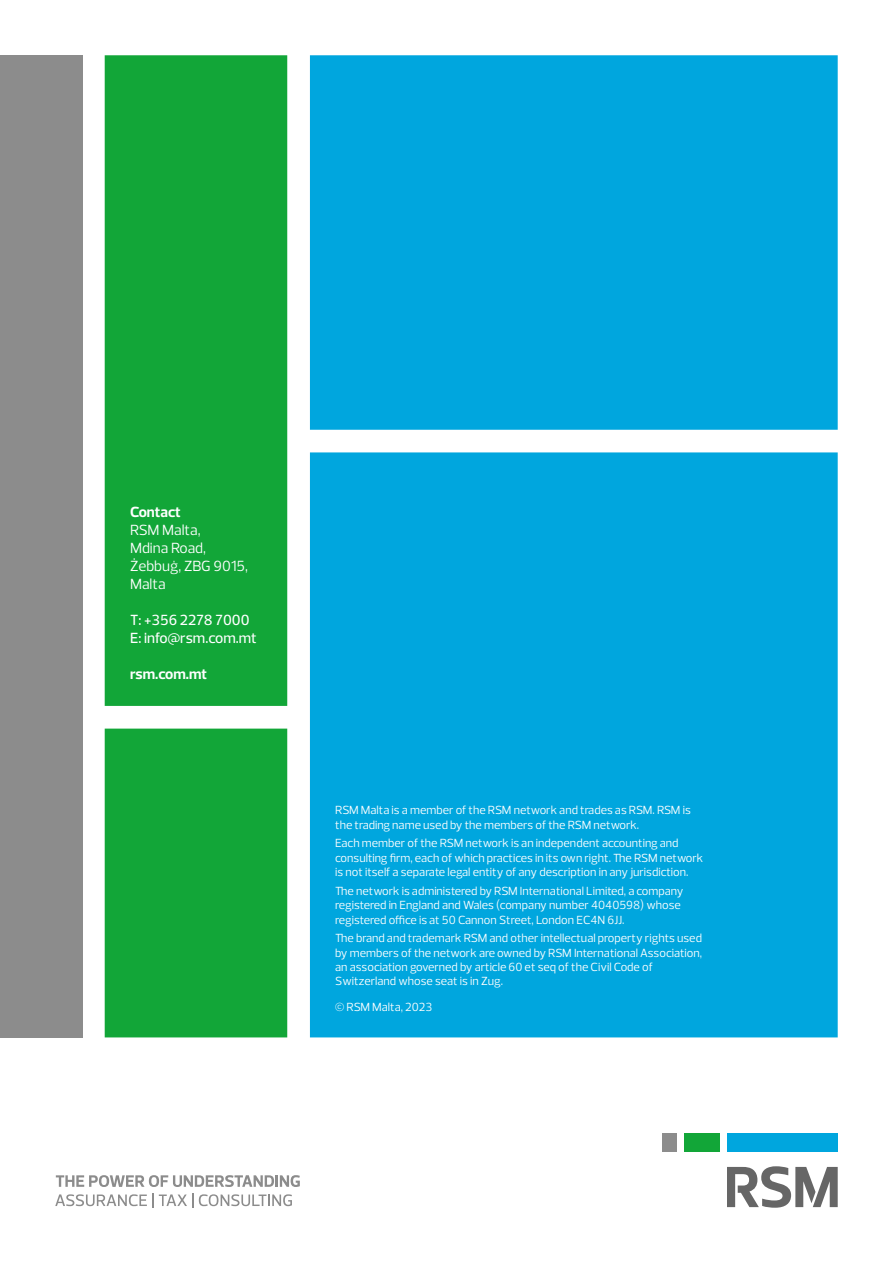
<style>
.page{position:relative;width:893px;height:1263px;background:#fff}
.page>*{position:absolute;margin:0;border:0;box-sizing:border-box;transform-origin:0 0}
.t1{font:15px/18px "Prelo";color:#fff}
.t2{font:500 15px/18px "Prelo";color:#fff}
.t3{font:700 15px "Prelo";color:#fff}
.t4{font:12px/14.4px "Prelo";color:#fff}
</style>
<div class="page">
<div style="left:727px;top:1134px;width:111px;height:18px;background:#00a6de"></div>
<div style="left:662px;top:1134px;width:14px;height:18px;background:#8c8c8c"></div>
<div style="left:684px;top:1134px;width:35px;height:18px;background:#12a638"></div>
<svg style="left:727px;top:1166px;width:111px;height:42px"></svg>
<div style="left:0;top:55px;width:82px;height:982px;background:#8c8c8c"></div>
<div style="left:310px;top:55px;width:528px;height:982px;background:#00a6de"></div>
<div style="left:105px;top:55px;width:182px;height:982px;background:#12a638"></div>
<svg style="left:56px;top:1175px;width:244px;height:12px"></svg>
<svg style="left:55px;top:1193px;width:98px;height:15px"></svg>
<svg style="left:159px;top:1193px;width:34px;height:15px"></svg>
<svg style="left:199px;top:1194px;width:93px;height:12px"></svg>
<p class="t3" style="left:130px;top:502px;width:52px">Contact</p>
<p class="t1" style="left:130px;top:521px;width:119px">RSM Malta,<br>Mdina Road,<br>Żebbuġ, ZBG 9015,<br>Malta</p>
<p class="t2" style="left:130px;top:611px;width:128px">T: +356 2278 7000<br>E: info@rsm.com.mt</p>
<p class="t3" style="left:130px;top:664px;width:79px">rsm.com.mt</p>
<p class="t4" style="left:335px;top:803px;width:357px">RSM Malta is a member of the RSM network and trades as RSM. RSM is the trading name used by the members of the RSM network.</p>
<p class="t4" style="left:335px;top:836px;width:370px">Each member of the RSM network is an independent accounting and consulting firm, each of which practices in its own right. The RSM network is not itself a separate legal entity of any description in any jurisdiction.</p>
<p class="t4" style="left:335px;top:883px;width:350px">The network is administered by RSM International Limited, a company registered in England and Wales (company number 4040598) whose registered office is at 50 Cannon Street, London EC4N 6JJ.</p>
<p class="t4" style="left:335px;top:931px;width:368px">The brand and trademark RSM and other intellectual property rights used by members of the network are owned by RSM International Association, an association governed by article 60 et seq of the Civil Code of Switzerland whose seat is in Zug.</p>
<p class="t4" style="left:335px;top:999px;width:99px">© RSM Malta, 2023</p>
</div>
